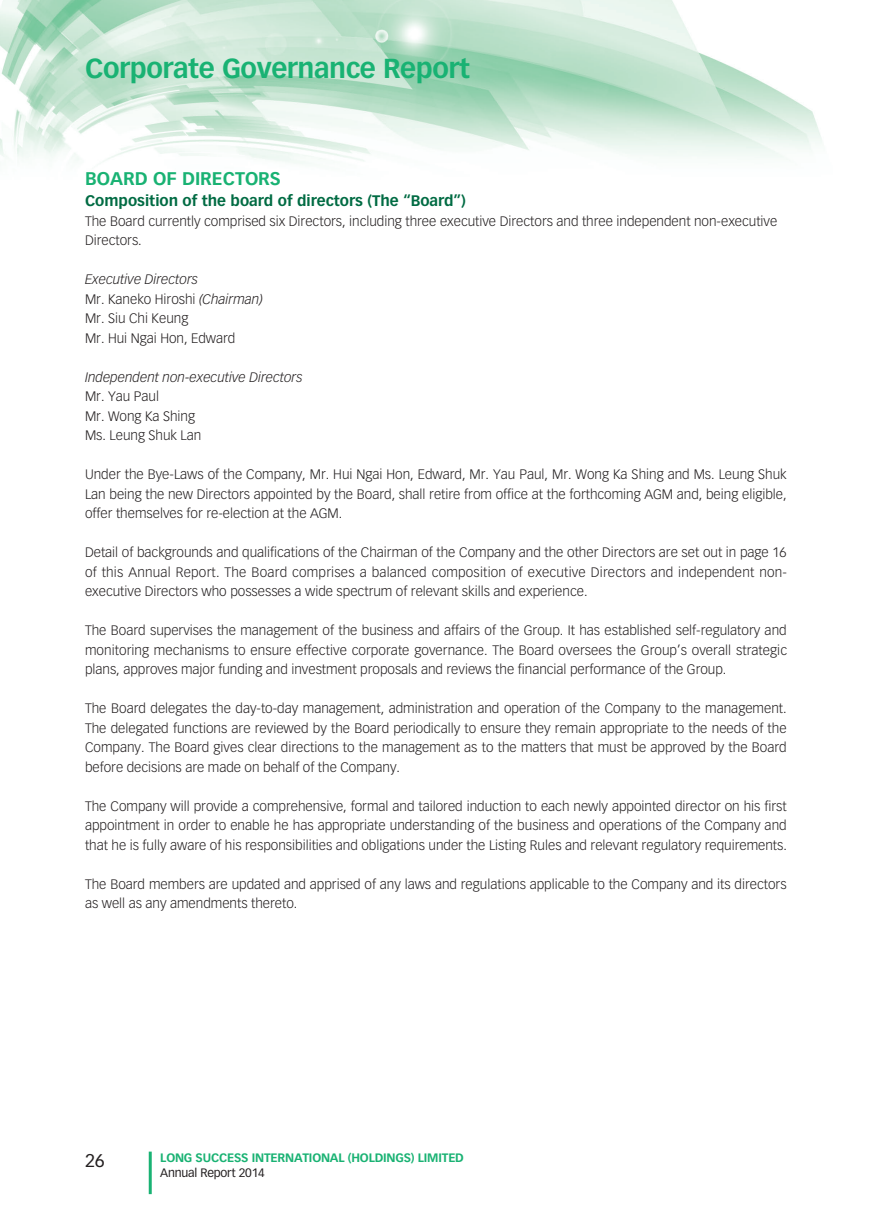
<style>
.page{position:relative;width:893px;height:1212px;background:#fff}
.page>*{position:absolute;margin:0;border:0;box-sizing:border-box;transform-origin:0 0}
.t1{font:700 27px "Vectora LT Std";letter-spacing:-.015em;color:#19b273}
._01_H1{font:700 18px "Vectora LT Std";color:#19b273}
.t2{font:18px "Vectora LT Std";color:#231f20}
._02_H2{font:700 15px "Vectora LT Std";color:#006b43}
._00_txt{font:300 13.5px/19.5px "Vectora LT Std";color:#231f20;text-align:justify}
._00_txt-2{font:italic 300 13.5px "Vectora LT Std";color:#231f20}
.t3{font:700 12px "Vectora LT Std";letter-spacing:-.015em;color:#19b273}
.t4{font:12px "Vectora LT Std";letter-spacing:-.015em;color:#231f20}
.s1{font-style:italic}
</style>
<div class="page">
<img style="left:0;top:0;width:822px;height:1195px">
<hr style="left:149px;top:1151px;width:3px;height:43px;background:#19b273">
<p class="t1" style="left:85px;top:52px;width:386px">Corporate Governance Report</p>
<p class="_01_H1" style="left:85px;top:168px;width:197px">BOARD OF DIRECTORS</p>
<p class="_02_H2" style="left:85px;top:192px;width:382px">Composition of the board of directors (The “Board”)</p>
<p class="_00_txt" style="left:85px;top:211px;width:694px">The Board currently comprised six Directors, including three executive Directors and three independent non-executive</p>
<p class="_00_txt" style="left:85px;top:231px;width:58px">Directors.</p>
<p class="_00_txt-2" style="left:85px;top:271px;width:114px">Executive Directors</p>
<p class="_00_txt" style="left:85px;top:289px;width:179px">Mr. Kaneko Hiroshi <span class="s1">(Chairman)</span></p>
<p class="_00_txt" style="left:85px;top:309px;width:105px">Mr. Siu Chi Keung</p>
<p class="_00_txt" style="left:85px;top:328px;width:152px">Mr. Hui Ngai Hon, Edward</p>
<p class="_00_txt-2" style="left:85px;top:369px;width:219px">Independent non-executive Directors</p>
<p class="_00_txt" style="left:85px;top:387px;width:76px">Mr. Yau Paul</p>
<p class="_00_txt" style="left:85px;top:406px;width:112px">Mr. Wong Ka Shing</p>
<p class="_00_txt" style="left:85px;top:426px;width:118px">Ms. Leung Shuk Lan</p>
<p class="_00_txt" style="left:85px;top:465px;width:703px">Under the Bye-Laws of the Company, Mr. Hui Ngai Hon, Edward, Mr. Yau Paul, Mr. Wong Ka Shing and Ms. Leung Shuk Lan being the new Directors appointed by the Board, shall retire from office at the forthcoming AGM and, being eligible, offer themselves for re-election at the AGM.</p>
<p class="_00_txt" style="left:85px;top:543px;width:703px">Detail of backgrounds and qualifications of the Chairman of the Company and the other Directors are set out in page 16 of this Annual Report. The Board comprises a balanced composition of executive Directors and independent non&shy;executive Directors who possesses a wide spectrum of relevant skills and experience.</p>
<p class="_00_txt" style="left:85px;top:621px;width:703px">The Board supervises the management of the business and affairs of the Group. It has established self-regulatory and monitoring mechanisms to ensure effective corporate governance. The Board oversees the Group’s overall strategic plans, approves major funding and investment proposals and reviews the financial performance of the Group.</p>
<p class="_00_txt" style="left:85px;top:699px;width:703px">The Board delegates the day-to-day management, administration and operation of the Company to the management.<br>The delegated functions are reviewed by the Board periodically to ensure they remain appropriate to the needs of the Company. The Board gives clear directions to the management as to the matters that must be approved by the Board before decisions are made on behalf of the Company.</p>
<p class="_00_txt" style="left:85px;top:796px;width:703px">The Company will provide a comprehensive, formal and tailored induction to each newly appointed director on his first appointment in order to enable he has appropriate understanding of the business and operations of the Company and that he is fully aware of his responsibilities and obligations under the Listing Rules and relevant regulatory requirements.</p>
<p class="_00_txt" style="left:85px;top:874px;width:703px">The Board members are updated and apprised of any laws and regulations applicable to the Company and its directors as well as any amendments thereto.</p>
<p class="t2" style="left:85px;top:1149px;width:21px">26</p>
<p class="t3" style="left:160px;top:1150px;width:305px">LONG SUCCESS INTERNATIONAL (HOLDINGS) LIMITED</p>
<p class="t4" style="left:160px;top:1165px;width:106px">Annual Report 2014</p>
</div>
